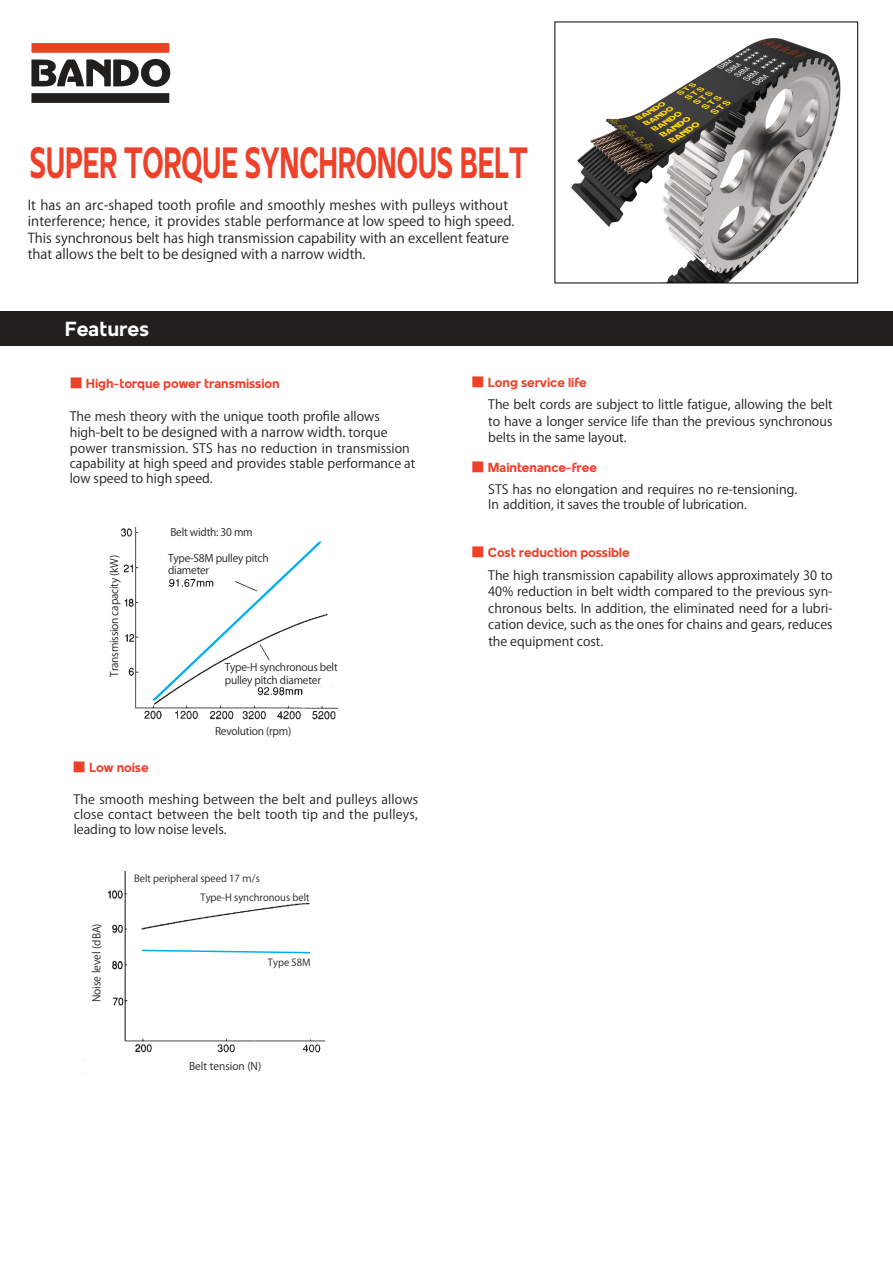
<style>
.page{position:relative;width:893px;height:1263px;background:#fff}
.page>*{position:absolute;margin:0;border:0;box-sizing:border-box;transform-origin:0 0}
.t1{font:700 45px "Mollen Personal Use";letter-spacing:-.01em;color:#ef4029;scale:.63 1}
.t2{font:700 21px "Mollen Personal Use";color:#fff}
.t3{font:13.5px/16.2px "Koz Go Pro";color:#231f20}
.t4{font:700 13.5px "Mollen Personal Use";letter-spacing:-.01em;color:#ef4029}
.t5{font:12.75px/16.5px "Koz Go Pro";color:#231f20;text-align:justify}
.t6{font:10.5px/12.6px "Koz Go Pro";letter-spacing:-.02em;color:#231f20}
.t7{font:10.5px "Koz Go Pro";color:#231f20}
.t8{font:9.75px "Koz Go Pro";color:#231f20}
.s1{font-family:"Koz Go Pro";font-weight:800}
.s2{font-size:12.75px}
</style>
<div class="page">
<svg style="left:31px;top:43px;width:138px;height:10px"></svg>
<svg style="left:31px;top:59px;width:140px;height:44px"></svg>
<div style="left:0;top:311px;width:893px;height:35px;background:#211e1e"></div>
<img style="left:571px;top:38px;width:270px;height:243px">
<div style="left:554px;top:22px;width:304px;height:261px;border:1px solid #040503"></div>
<img style="left:121px;top:527px;width:217px;height:193px">
<svg style="left:151px;top:540px;width:172px;height:162px"></svg>
<div style="left:256px;top:661px;width:86px;height:25px;background:#fff"></div>
<div style="left:169px;top:553px;width:86px;height:25px;background:#fff"></div>
<div style="left:167px;top:520px;width:87px;height:25px;background:#fff"></div>
<img style="left:84px;top:871px;width:242px;height:203px">
<svg style="left:140px;top:949px;width:171px;height:5px"></svg>
<div style="left:90px;top:894px;width:18px;height:102px;background:#fff"></div>
<div style="left:133px;top:872px;width:90px;height:17px;background:#fff"></div>
<div style="left:266px;top:957px;width:42px;height:17px;background:#fff"></div>
<div style="left:249px;top:886px;width:89px;height:16px;background:#fff"></div>
<h1 class="t1" style="left:30px;top:137px;width:792px">SUPER TORQUE SYNCHRONOUS BELT</h1>
<p class="t3" style="left:28px;top:197px;width:488px">It has an arc-shaped tooth profile and smoothly meshes with pulleys without interference; hence, it provides stable performance at low speed to high speed.<br>This synchronous belt has high transmission capability with an excellent feature that allows the belt to be designed with a narrow width.</p>
<h2 class="t2" style="left:65px;top:317px;width:86px">Features</h2>
<p class="t4" style="left:69px;top:376px;width:212px"><span class="s1">■</span> High-torque power transmission</p>
<p class="t4" style="left:471px;top:375px;width:117px"><span class="s1">■</span> Long service life</p>
<p class="t5" style="left:488px;top:397px;width:346px">The belt cords are subject to little fatigue, allowing the belt to have a longer service life than the previous synchronous belts in the same layout.</p>
<p class="t4" style="left:471px;top:459px;width:127px"><span class="s1">■</span> Maintenance-free</p>
<p class="t5" style="left:488px;top:482px;width:310px;line-height:15.3px">STS has no elongation and requires no re-tensioning.<br>In addition, it saves the trouble of lubrication.</p>
<p class="t4" style="left:471px;top:545px;width:160px"><span class="s1">■</span> Cost reduction possible</p>
<p class="t5" style="left:488px;top:567px;width:346px">The high transmission capability allows approximately 30 to 40% reduction in belt width compared to the previous syn&shy;chronous belts. In addition, the eliminated need for a lubri&shy;cation device, such as the ones for chains and gears, reduces the equipment cost.</p>
<p class="t5" style="left:70px;top:409px;width:312px">The mesh theory with the unique tooth profile allows</p>
<p class="t3" style="left:70px;top:425px;width:320px"><span class="s2">high-</span>belt to be designed with a narrow width. <span class="s2">torque</span></p>
<p class="t5" style="left:70px;top:441px;width:347px;line-height:15.3px;text-align:left">power transmission. STS has no reduction in transmission capability at high speed and provides stable performance at low speed to high speed.</p>
<p class="t6" style="left:170px;top:526px;width:84px">Belt width: 30 mm</p>
<p class="t6" style="left:168px;top:552px;width:102px">Type-S8M pulley pitch diameter</p>
<p class="t6" style="left:108px;top:677px;width:123px;rotate:-90deg">Transmission capacity (kW)</p>
<p class="t6" style="left:225px;top:661px;width:114px">Type-H synchronous belt pulley pitch diameter</p>
<p class="t4" style="left:73px;top:759px;width:78px"><span class="s1">■</span> Low noise</p>
<p class="t6" style="left:215px;top:725px;width:78px">Revolution (rpm)</p>
<p class="t5" style="left:74px;top:792px;width:346px;line-height:15.3px">The smooth meshing between the belt and pulleys allows close contact between the belt tooth tip and the pulleys, leading to low noise levels.</p>
<p class="t8" style="left:134px;top:872px;width:127px">Belt peripheral speed 17 ｍ/s</p>
<p class="t7" style="left:90px;top:1002px;width:80px;rotate:-90deg">Noise level (dBA)</p>
<p class="t8" style="left:201px;top:891px;width:111px">Type-H synchronous belt</p>
<p class="t8" style="left:268px;top:956px;width:44px">Type S8M</p>
<p class="t7" style="left:189px;top:1059px;width:74px">Belt tension (N)</p>
</div>
